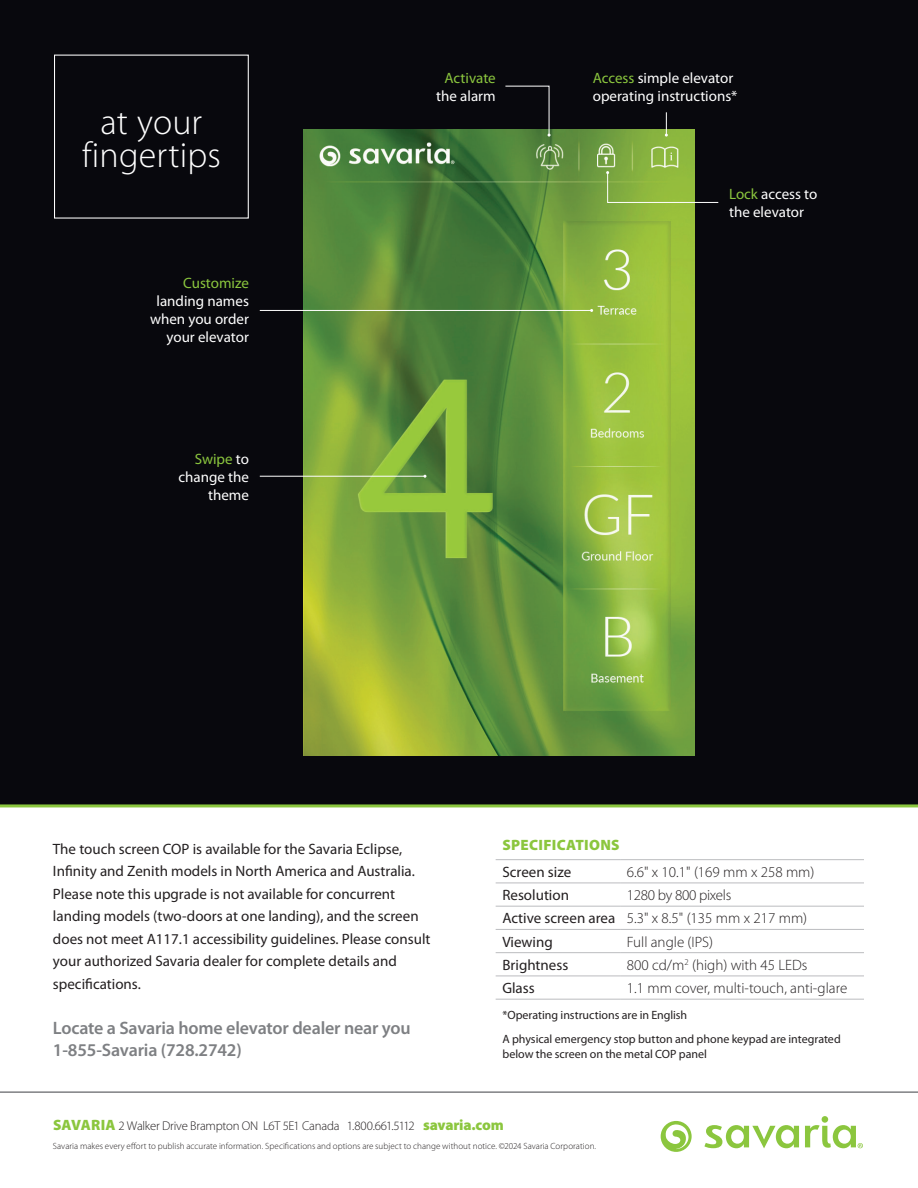
<style>
.page{position:relative;width:918px;height:1188px;background:#fff}
.page>*{position:absolute;margin:0;border:0;box-sizing:border-box;transform-origin:0 0}
.t1{font:300 36px/33px "Myriad Pro";letter-spacing:.005em;color:#fff;text-align:center}
.t2{font:600 18px/22.5px "Myriad Pro";letter-spacing:-.01em;color:#7e8083}
.t3{font:15px/22.5px "Myriad Pro";color:#231f20}
.t4{font:15px/18px "Myriad Pro";color:#fff}
.t5{font:300 15px "Myriad Pro";color:#231f20}
.t6{font:300 15px/23.2px "Myriad Pro";letter-spacing:-.02em;color:#231f20}
.t7{font:900 15px/26.7px "Myriad Pro";letter-spacing:.02em;color:#8bc63e}
.t8{font:15px/18px "Myriad Pro";color:#8bc63e;text-align:center}
.t9{font:300 12.75px "Myriad Pro";letter-spacing:-.02em;color:#231f20}
.t10{font:12px/23.7px "Myriad Pro";color:#231f20}
.t11{font:300 9px "Myriad Pro";letter-spacing:.005em;color:#231f20}
.s1{color:#8bc63e}
.s2{color:#fff}
.s3{font-weight:400;color:#231f20}
.s4{font-weight:400}
.s5{font-weight:900;font-size:15px;color:#8bc63e}
</style>
<div class="page">
<div style="left:0;top:0;width:918px;height:806px;background:#08080d"></div>
<hr style="left:0;top:1091px;width:918px;height:2px;background:#7e8083">
<svg style="left:704px;top:1125px;width:95px;height:23px"></svg>
<svg style="left:661px;top:1121px;width:31px;height:31px"></svg>
<svg style="left:805px;top:1116px;width:58px;height:32px"></svg>
<hr style="left:496px;top:999px;width:124px;height:1px;background:#bbbcbf">
<hr style="left:620px;top:999px;width:244px;height:1px;background:#bbbcbf">
<hr style="left:496px;top:859px;width:124px;height:1px;background:#bbbcbf">
<hr style="left:620px;top:859px;width:244px;height:1px;background:#bbbcbf">
<hr style="left:496px;top:883px;width:124px;height:1px;background:#bbbcbf">
<hr style="left:620px;top:883px;width:244px;height:1px;background:#bbbcbf">
<hr style="left:496px;top:906px;width:124px;height:1px;background:#bbbcbf">
<hr style="left:620px;top:906px;width:244px;height:1px;background:#bbbcbf">
<hr style="left:496px;top:929px;width:124px;height:1px;background:#bbbcbf">
<hr style="left:620px;top:929px;width:244px;height:1px;background:#bbbcbf">
<hr style="left:496px;top:952px;width:124px;height:1px;background:#bbbcbf">
<hr style="left:620px;top:952px;width:244px;height:1px;background:#bbbcbf">
<hr style="left:496px;top:976px;width:124px;height:1px;background:#bbbcbf">
<hr style="left:620px;top:976px;width:244px;height:1px;background:#bbbcbf">
<div style="left:54px;top:55px;width:195px;height:164px;border:1px solid #fff"></div>
<hr style="left:0;top:804px;width:918px;height:3px;background:#8bc63e">
<img style="left:303px;top:130px;width:391px;height:625px">
<hr style="left:260px;top:310px;width:332px;height:1px;background:#fff">
<svg style="left:606px;top:171px;width:113px;height:32px"></svg>
<svg style="left:505px;top:85px;width:46px;height:52px"></svg>
<svg style="left:665px;top:112px;width:3px;height:25px"></svg>
<hr style="left:260px;top:476px;width:165px;height:1px;background:#fff">
<p class="t1" style="left:82px;top:105px;width:140px">at your fingertips</p>
<p class="t4" style="left:150px;top:273px;width:100px;text-align:right"><span class="s1">Customize </span>landing names when you order your elevator</p>
<p class="t4" style="left:178px;top:450px;width:72px;text-align:right"><span class="s1">Swipe</span> to change the theme</p>
<p class="t8" style="left:436px;top:68px;width:61px">Activate <span class="s2">the alarm</span></p>
<p class="t4" style="left:593px;top:68px;width:146px"><span class="s1">Access</span> simple elevator operating instructions*</p>
<p class="t4" style="left:729px;top:184px;width:90px"><span class="s1">Lock</span> access to the elevator</p>
<p class="t3" style="left:53px;top:837px;width:379px">The touch screen COP is available for the Savaria Eclipse, Infinity and Zenith models in North America and Australia.<br>Please note this upgrade is not available for concurrent landing models (two-doors at one landing), and the screen does not meet A117.1 accessibility guidelines. Please consult your authorized Savaria dealer for complete details and specifications.</p>
<p class="t2" style="left:53px;top:1016px;width:359px">Locate a Savaria home elevator dealer near you<br>1-855-Savaria (728.2742)</p>
<p class="t7" style="left:502px;top:831px;width:119px">SPECIFICATIONS<br><span class="s3">Screen size</span></p>
<p class="t5" style="left:627px;top:863px;width:189px">6.6" x 10.1" (169 mm x 258 mm)</p>
<p class="t6" style="left:502px;top:883px;width:306px;text-indent:124px">1280 by 800 pixels<br><span class="s4">Active screen area</span> 5.3" x 8.5" (135 mm x 217 mm)<br><span class="s4">Viewing</span></p>
<p class="t3" style="left:502px;top:884px;width:68px">Resolution</p>
<p class="t5" style="left:627px;top:933px;width:88px">Full angle (IPS)</p>
<p class="t3" style="left:502px;top:953px;width:67px">Brightness</p>
<p class="t5" style="left:627px;top:956px;width:182px">800 cd/m<sup>2</sup> (high) with 45 LEDs</p>
<p class="t3" style="left:502px;top:977px;width:34px">Glass</p>
<p class="t5" style="left:627px;top:979px;width:222px">1.1 mm cover, multi-touch, anti-glare</p>
<p class="t10" style="left:502px;top:1003px;width:340px">*Operating instructions are in English<br>A physical emergency stop button and phone keypad are integrated</p>
<p class="t10" style="left:502px;top:1042px;width:206px">below the screen on the metal COP panel</p>
<p class="t9" style="left:53px;top:1118px;width:452px"><span class="s5">SAVARIA</span> 2 Walker Drive Brampton ON L6T 5E1 Canada 1.800.661.5112 <span class="s5">savaria.com</span></p>
<p class="t11" style="left:53px;top:1141px;width:545px">Savaria makes every effort to publish accurate information. Specifications and options are subject to change without notice. ©2024 Savaria Corporation.</p>
</div>
